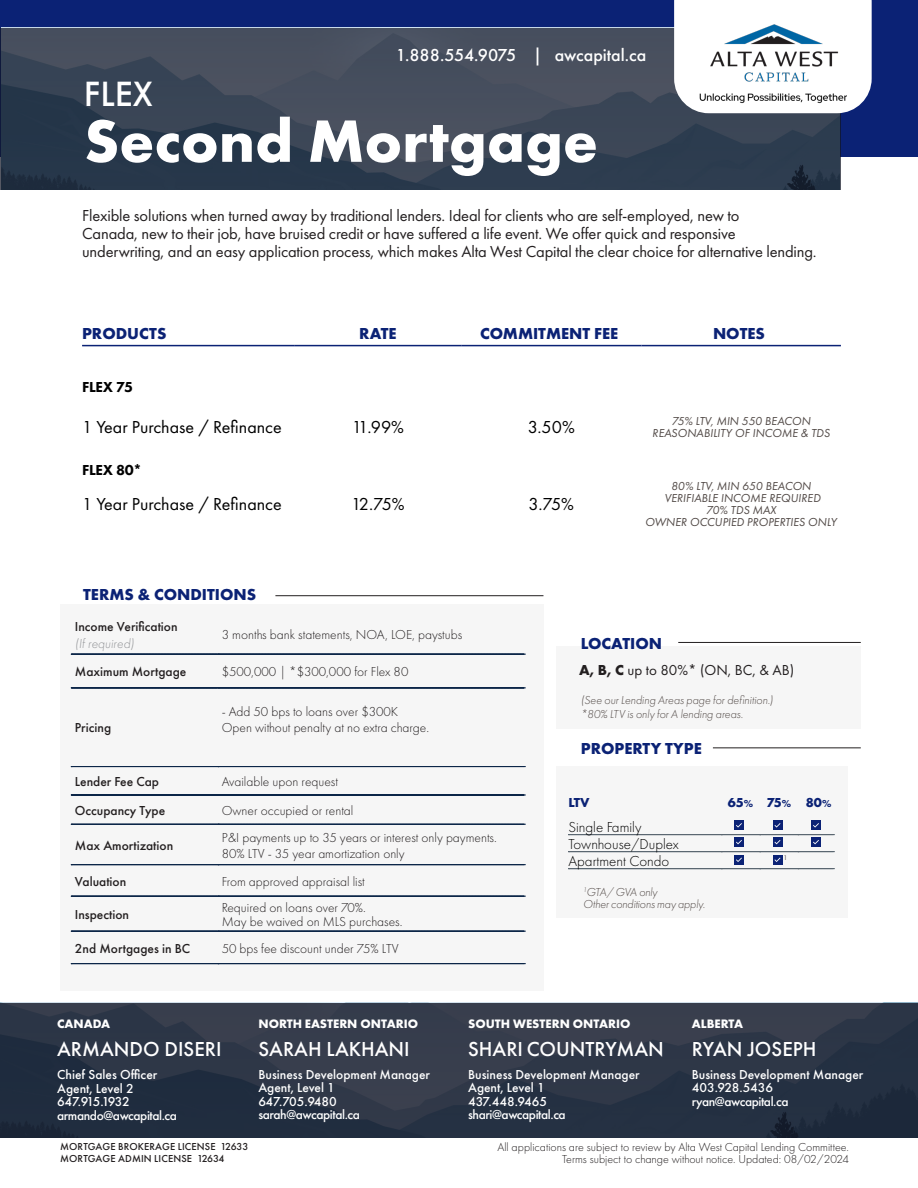
<style>
.page{position:relative;width:918px;height:1188px;background:#fff}
.page>*{position:absolute;margin:0;border:0;box-sizing:border-box;transform-origin:0 0}
.Page_Number{font:700 61.95px "Futura PT";color:#fff}
.Page_Number-2{font:500 36.45px "Futura PT";color:#fff}
.Page_Number-3{font:500 21px "Futura PT";color:#fff}
.t1{font:18px "Futura PT";color:#000}
.t2{font:500 18px "Futura PT";color:#fff}
.Description{font:16.5px "Futura PT";letter-spacing:-.01em;color:#231f20}
.Bullets{font:700 16.5px "Futura PT";color:#0b2275}
.t3{font:300 15px "Futura PT";color:#000}
.Table_Body_1{font:15px "Futura PT";color:#231f20}
.t4{font:800 15px "Futura PT";letter-spacing:-.015em;color:#000}
.Table_Body_1-2{font:300 13.5px/16.2px "Futura PT";color:#231f20}
.Page_Number-4{font:500 13.5px/13.5px "Futura PT";color:#fff}
.Table_Header_2{font:500 13.5px/16.5px "Futura PT";color:#231f20}
.Page_Number-5{font:500 13.5px/13.5px "Futura PT";letter-spacing:-.03em;color:#fff}
.Bullets-2{font:700 13.5px "Futura PT";color:#0b2275}
.Page_Number-6{font:700 12.75px "Futura PT";color:#fff}
.t5{font:italic 12px/12px "Futura PT";color:#524a47;text-align:center}
.Footer_Body_4{font:300 12px/12px "Futura PT";color:#231f20;text-align:right}
.t6{font:italic 300 12px "Futura PT";letter-spacing:-.005em;color:#524a47}
.t7{font:italic 300 12px "Futura PT";letter-spacing:-.03em;color:#524a47}
.Footer_Body_3{font:500 10.5px "Futura PT";letter-spacing:.01em;color:#231f20}
.t8{font:7.05px "Futura PT";color:#524a47}
.s1{font-weight:300;font-style:italic;color:#939598}
.s2{font-weight:700}
.s3{font-size:10.5px}
</style>
<div class="page">
<svg style="left:82px;top:346px;width:759px;height:1px"></svg>
<hr style="left:82px;top:345px;width:213px;height:1px;background:#0b2275">
<hr style="left:295px;top:345px;width:166px;height:1px;background:#0b2275">
<hr style="left:461px;top:345px;width:180px;height:1px;background:#0b2275">
<hr style="left:641px;top:345px;width:200px;height:1px;background:#0b2275">
<div style="left:60px;top:604px;width:483px;height:386px;background:#f6f6f6"></div>
<svg style="left:71px;top:654px;width:454px;height:1px"></svg>
<svg style="left:71px;top:688px;width:454px;height:1px"></svg>
<svg style="left:71px;top:766px;width:454px;height:1px"></svg>
<svg style="left:71px;top:795px;width:454px;height:1px"></svg>
<svg style="left:71px;top:824px;width:454px;height:1px"></svg>
<svg style="left:71px;top:864px;width:454px;height:1px"></svg>
<svg style="left:71px;top:896px;width:454px;height:1px"></svg>
<svg style="left:71px;top:931px;width:454px;height:1px"></svg>
<svg style="left:71px;top:963px;width:454px;height:1px"></svg>
<div style="left:556px;top:646px;width:305px;height:82px;background:#f6f6f6"></div>
<div style="left:556px;top:767px;width:292px;height:151px;background:#f6f6f6"></div>
<svg style="left:568px;top:851px;width:267px;height:1px"></svg>
<svg style="left:568px;top:868px;width:267px;height:1px"></svg>
<hr style="left:275px;top:595px;width:268px;height:1px;background:#231f20">
<hr style="left:678px;top:642px;width:183px;height:1px;background:#231f20">
<hr style="left:713px;top:747px;width:148px;height:1px;background:#231f20">
<div style="left:773px;top:820px;width:9px;height:10px;background:#0b2275"></div>
<svg style="left:774px;top:823px;width:7px;height:5px"></svg>
<div style="left:811px;top:820px;width:10px;height:10px;background:#0b2275"></div>
<svg style="left:813px;top:823px;width:6px;height:5px"></svg>
<div style="left:773px;top:837px;width:9px;height:10px;background:#0b2275"></div>
<div style="left:811px;top:837px;width:10px;height:10px;background:#0b2275"></div>
<div style="left:773px;top:855px;width:9px;height:9px;background:#0b2275"></div>
<svg style="left:774px;top:858px;width:7px;height:4px"></svg>
<div style="left:734px;top:820px;width:10px;height:10px;background:#0b2275"></div>
<svg style="left:736px;top:823px;width:6px;height:5px"></svg>
<div style="left:734px;top:837px;width:10px;height:10px;background:#0b2275"></div>
<svg style="left:568px;top:834px;width:267px;height:10px"></svg>
<svg style="left:734px;top:855px;width:10px;height:9px"></svg>
<div style="left:0;top:0;width:918px;height:156px;background:#0b2275"></div>
<svg style="left:0;top:28px;width:841px;height:162px;background:#394555"></svg>
<svg style="left:674px;top:0;width:198px;height:113px;background:#f3f3f6"></svg>
<svg style="left:0;top:1003px;width:918px;height:134px;background:#2b3545"></svg>
<img style="left:699px;top:19px;width:148px;height:85px">
<p class="t2" style="left:396px;top:44px;width:252px">1.888.554.9075 | awcapital.ca</p>
<p class="Page_Number-2" style="left:84px;top:72px;width:70px">FLEX</p>
<p class="Page_Number" style="left:84px;top:101px;width:516px">Second Mortgage</p>
<p class="Description" style="left:82px;top:206px;width:659px">Flexible solutions when turned away by traditional lenders. Ideal for clients who are self-employed, new to</p>
<p class="Description" style="left:82px;top:224px;width:655px">Canada, new to their job, have bruised credit or have suffered a life event. We offer quick and responsive</p>
<p class="Description" style="left:82px;top:242px;width:736px">underwriting, and an easy application process, which makes Alta West Capital the clear choice for alternative lending.</p>
<p class="Bullets" style="left:82px;top:323px;width:86px">PRODUCTS</p>
<p class="Bullets" style="left:359px;top:323px;width:39px">RATE</p>
<p class="Bullets" style="left:480px;top:323px;width:140px">COMMITMENT FEE</p>
<p class="Bullets" style="left:713px;top:323px;width:54px">NOTES</p>
<p class="t4" style="left:82px;top:377px;width:52px">FLEX 75</p>
<p class="t1" style="left:82px;top:416px;width:201px">1 Year Purchase / Refinance</p>
<p class="t1" style="left:352px;top:416px;width:54px">11.99%</p>
<p class="t1" style="left:528px;top:416px;width:49px">3.50%</p>
<p class="t5" style="left:652px;top:415px;width:179px">75% LTV, MIN 550 BEACON<br>REASONABILITY OF INCOME &amp; TDS</p>
<p class="t4" style="left:82px;top:461px;width:61px">FLEX 80*</p>
<p class="t1" style="left:82px;top:493px;width:201px">1 Year Purchase / Refinance</p>
<p class="t1" style="left:351px;top:493px;width:55px">12.75%</p>
<p class="t1" style="left:528px;top:493px;width:47px">3.75%</p>
<p class="t5" style="left:664px;top:480px;width:158px">80% LTV, MIN 650 BEACON<br>VERIFIABLE INCOME REQUIRED<br>70% TDS MAX</p>
<p class="t5" style="left:645px;top:516px;width:193px">OWNER OCCUPIED PROPERTIES ONLY</p>
<p class="Bullets" style="left:83px;top:584px;width:175px">TERMS &amp; CONDITIONS</p>
<p class="Table_Header_2" style="left:75px;top:618px;width:104px">Income Verification <span class="s1">(If required)</span></p>
<p class="Table_Body_1-2" style="left:222px;top:627px;width:242px">3 months bank statements, NOA, LOE, paystubs</p>
<p class="Table_Header_2" style="left:75px;top:663px;width:113px">Maximum Mortgage</p>
<p class="Table_Body_1-2" style="left:222px;top:664px;width:188px">$500,000 | *$300,000 for Flex 80</p>
<p class="Table_Header_2" style="left:75px;top:719px;width:38px">Pricing</p>
<p class="Table_Body_1-2" style="left:222px;top:703px;width:209px">- Add 50 bps to loans over $300K<br>Open without penalty at no extra charge.</p>
<p class="Table_Header_2" style="left:75px;top:773px;width:86px">Lender Fee Cap</p>
<p class="Table_Body_1-2" style="left:222px;top:773px;width:118px">Available upon request</p>
<p class="Table_Header_2" style="left:75px;top:802px;width:92px">Occupancy Type</p>
<p class="Table_Body_1-2" style="left:222px;top:802px;width:133px">Owner occupied or rental</p>
<p class="Table_Header_2" style="left:75px;top:837px;width:100px">Max Amortization</p>
<p class="Table_Body_1-2" style="left:222px;top:829px;width:277px">P&amp;I payments up to 35 years or interest only payments.<br>80% LTV - 35 year amortization only</p>
<p class="Table_Header_2" style="left:75px;top:873px;width:53px">Valuation</p>
<p class="Table_Body_1-2" style="left:222px;top:873px;width:145px">From approved appraisal list</p>
<p class="Table_Header_2" style="left:75px;top:906px;width:56px">Inspection</p>
<p class="Table_Body_1-2" style="left:222px;top:901px;width:182px;line-height:13.5px">Required on loans over 70%.<br>May be waived on MLS purchases.</p>
<p class="Table_Header_2" style="left:75px;top:940px;width:117px">2nd Mortgages in BC</p>
<p class="Table_Body_1-2" style="left:222px;top:940px;width:178px">50 bps fee discount under 75% LTV</p>
<p class="Bullets" style="left:581px;top:633px;width:83px">LOCATION</p>
<p class="Table_Body_1" style="left:579px;top:661px;width:217px"><span class="s2">A, B, C</span> up to 80%* (ON, BC, &amp; AB)</p>
<p class="t6" style="left:581px;top:693px;width:194px">(See our Lending Areas page for definition.)</p>
<p class="t6" style="left:581px;top:707px;width:164px">*80% LTV is only for A lending areas.</p>
<p class="Bullets" style="left:581px;top:738px;width:122px">PROPERTY TYPE</p>
<p class="Bullets-2" style="left:568px;top:794px;width:23px">LTV</p>
<p class="Bullets-2" style="left:728px;top:794px;width:27px">65<span class="s3">%</span></p>
<p class="Bullets-2" style="left:766px;top:794px;width:26px">75<span class="s3">%</span></p>
<p class="t3" style="left:568px;top:818px;width:75px">Single Family</p>
<p class="t3" style="left:568px;top:835px;width:112px">Townhouse/Duplex</p>
<p class="t3" style="left:568px;top:852px;width:102px">Apartment Condo</p>
<p class="t7" style="left:583px;top:885px;width:76px"><sup>1</sup>GTA/ GVA only</p>
<p class="t6" style="left:583px;top:897px;width:123px">Other conditions may apply.</p>
<p class="t8" style="left:784px;top:854px;width:5px">1</p>
<p class="Bullets-2" style="left:806px;top:794px;width:27px">80<span class="s3">%</span></p>
<p class="Page_Number-6" style="left:57px;top:1016px;width:55px">CANADA</p>
<p class="Page_Number-3" style="left:57px;top:1036px;width:166px">ARMANDO DISERI</p>
<p class="Page_Number-4" style="left:57px;top:1068px;width:102px">Chief Sales Officer</p>
<p class="Page_Number-4" style="left:57px;top:1081px;width:78px">Agent, Level 2</p>
<p class="Page_Number-5" style="left:57px;top:1095px;width:121px">647.915.1932 armando@awcapital.ca</p>
<p class="Footer_Body_3" style="left:60px;top:1140px;width:190px">MORTGAGE BROKERAGE LICENSE 12633</p>
<p class="Footer_Body_3" style="left:60px;top:1153px;width:166px">MORTGAGE ADMIN LICENSE 12634</p>
<p class="Page_Number-6" style="left:258px;top:1016px;width:161px">NORTH EASTERN ONTARIO</p>
<p class="Page_Number-3" style="left:258px;top:1036px;width:153px">SARAH LAKHANI</p>
<p class="Page_Number-4" style="left:258px;top:1068px;width:173px">Business Development Manager<br>Agent, Level 1</p>
<p class="Page_Number-5" style="left:258px;top:1095px;width:103px">647.705.9480 sarah@awcapital.ca</p>
<p class="Page_Number-6" style="left:468px;top:1016px;width:164px">SOUTH WESTERN ONTARIO</p>
<p class="Page_Number-3" style="left:468px;top:1036px;width:197px">SHARI COUNTRYMAN</p>
<p class="Page_Number-4" style="left:468px;top:1068px;width:173px">Business Development Manager<br>Agent, Level 1</p>
<p class="Page_Number-5" style="left:468px;top:1095px;width:99px">437.448.9465 shari@awcapital.ca</p>
<p class="Page_Number-6" style="left:692px;top:1016px;width:53px">ALBERTA</p>
<p class="Page_Number-3" style="left:692px;top:1036px;width:126px">RYAN JOSEPH</p>
<p class="Page_Number-4" style="left:692px;top:1068px;width:173px">Business Development Manager<br>403.928.5436 ryan@awcapital.ca</p>
<p class="Footer_Body_4" style="left:497px;top:1141px;width:353px">All applications are subject to review by Alta West Capital Lending Committee.<br>Terms subject to change without notice. Updated: 08/02/2024</p>
</div>
